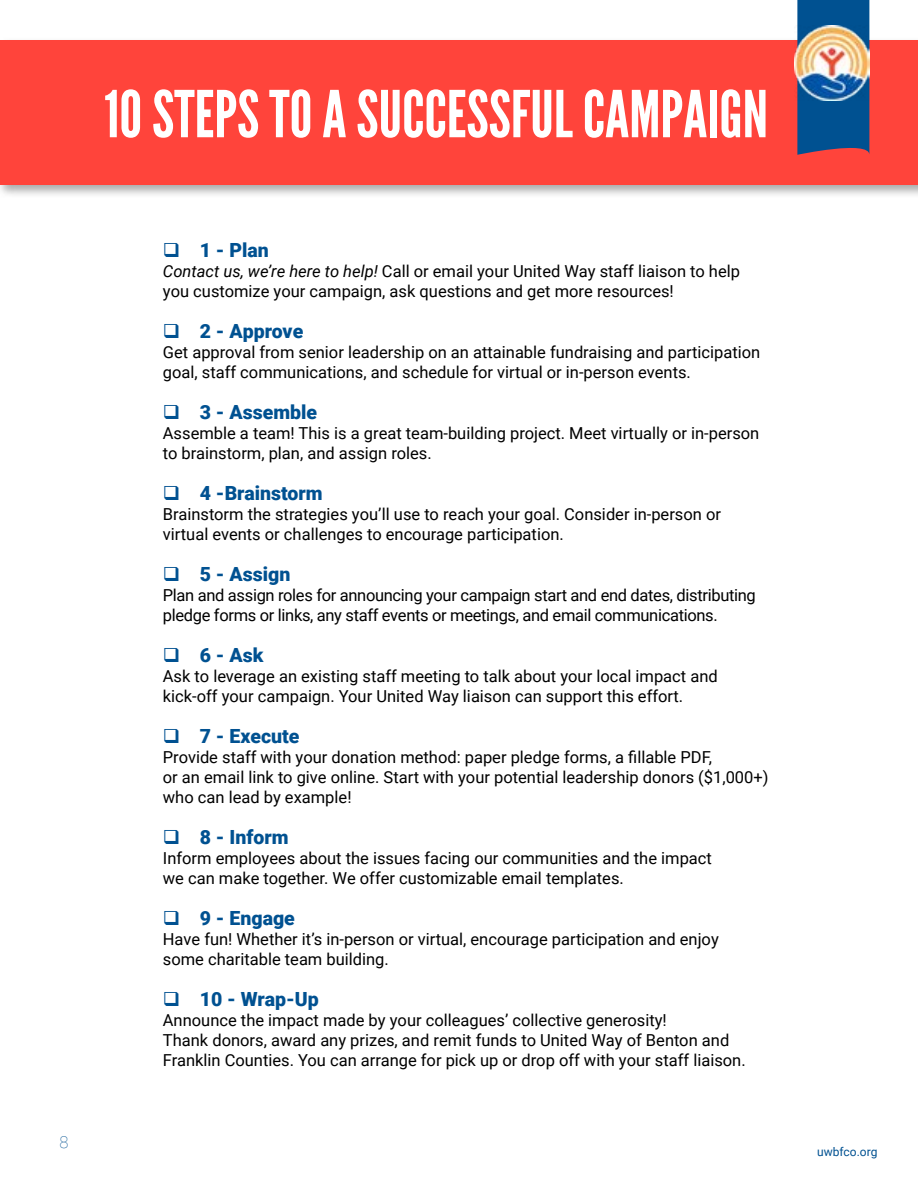
<style>
.page{position:relative;width:918px;height:1188px;background:#fff}
.page>*{position:absolute;margin:0;border:0;box-sizing:border-box;transform-origin:0 0}
.t1{font:78px/75px "League Gothic";color:#fff}
.t2{font:64.5px "League Gothic";color:#fff}
.t3{font:900 19.5px "Roboto";color:#005191}
.t4{font:16.5px/19.8px "Roboto";color:#000}
.t5{font:16.5px/19.8px "Roboto";letter-spacing:-.02em;color:#000}
.t6{font:100 16.5px "Roboto";color:#005191}
.t7{font:12px "Roboto";color:#005191}
.s1{font-style:italic}
</style>
<div class="page">
<div style="left:0;top:37px;width:918px;height:161px;background:#000;opacity:.34"></div>
<div style="left:0;top:40px;width:918px;height:145px;background:#ff443b"></div>
<svg style="left:797px;top:0;width:72px;height:155px;background:#11518c"></svg>
<img style="left:795px;top:26px;width:74px;height:74px">
<p class="t6" style="left:59px;top:1131px;width:11px">8</p>
<h1 class="t1" style="left:132px;top:37px;width:503px">Ten Easy Steps to Run a<br>Successful Campaign</h1>
<h2 class="t2" style="left:104px;top:76px;width:665px">10 STEPS TO A SUCCESSFUL CAMPAIGN</h2>
<p class="t3" style="left:163px;top:237px;width:107px">❑ 1 - Plan</p>
<p class="t4" style="left:163px;top:261px;width:579px"><span class="s1">Contact us, we’re here to help!</span> Call or email your United Way staff liaison to help you customize your campaign, ask questions and get more resources!</p>
<p class="t3" style="left:163px;top:318px;width:142px">❑ 2 - Approve</p>
<p class="t4" style="left:163px;top:342px;width:599px">Get approval from senior leadership on an attainable fundraising and participation goal, staff communications, and schedule for virtual or in-person events.</p>
<p class="t3" style="left:163px;top:399px;width:156px">❑ 3 - Assemble</p>
<p class="t4" style="left:163px;top:423px;width:598px">Assemble a team! This is a great team-building project. Meet virtually or in-person to brainstorm, plan, and assign roles.</p>
<p class="t3" style="left:163px;top:480px;width:161px">❑ 4 -Brainstorm</p>
<p class="t4" style="left:163px;top:504px;width:560px">Brainstorm the strategies you’ll use to reach your goal. Consider in-person or virtual events or challenges to encourage participation.</p>
<p class="t3" style="left:163px;top:561px;width:129px">❑ 5 - Assign</p>
<p class="t5" style="left:163px;top:585px;width:594px">Plan and assign roles for announcing your campaign start and end dates, distributing pledge forms or links, any staff events or meetings, and email communications.</p>
<p class="t3" style="left:163px;top:642px;width:102px">❑ 6 - Ask</p>
<p class="t4" style="left:163px;top:666px;width:556px">Ask to leverage an existing staff meeting to talk about your local impact and kick-off your campaign. Your United Way liaison can support this effort.</p>
<p class="t3" style="left:163px;top:723px;width:138px">❑ 7 - Execute</p>
<p class="t4" style="left:163px;top:747px;width:607px">Provide staff with your donation method: paper pledge forms, a fillable PDF,<br>or an email link to give online. Start with your potential leadership donors ($1,000+) who can lead by example!</p>
<p class="t3" style="left:163px;top:824px;width:127px">❑ 8 - Inform</p>
<p class="t4" style="left:163px;top:848px;width:551px">Inform employees about the issues facing our communities and the impact we can make together. We offer customizable email templates.</p>
<p class="t3" style="left:163px;top:905px;width:133px">❑ 9 - Engage</p>
<p class="t4" style="left:163px;top:929px;width:557px">Have fun! Whether it’s in-person or virtual, encourage participation and enjoy some charitable team building.</p>
<p class="t3" style="left:163px;top:986px;width:157px">❑ 10 - Wrap-Up</p>
<p class="t4" style="left:163px;top:1010px;width:584px">Announce the impact made by your colleagues’ collective generosity!<br>Thank donors, award any prizes, and remit funds to United Way of Benton and<br>Franklin Counties. You can arrange for pick up or drop off with your staff liaison.</p>
<p class="t7" style="left:817px;top:1143px;width:62px">uwbfco.org</p>
</div>
